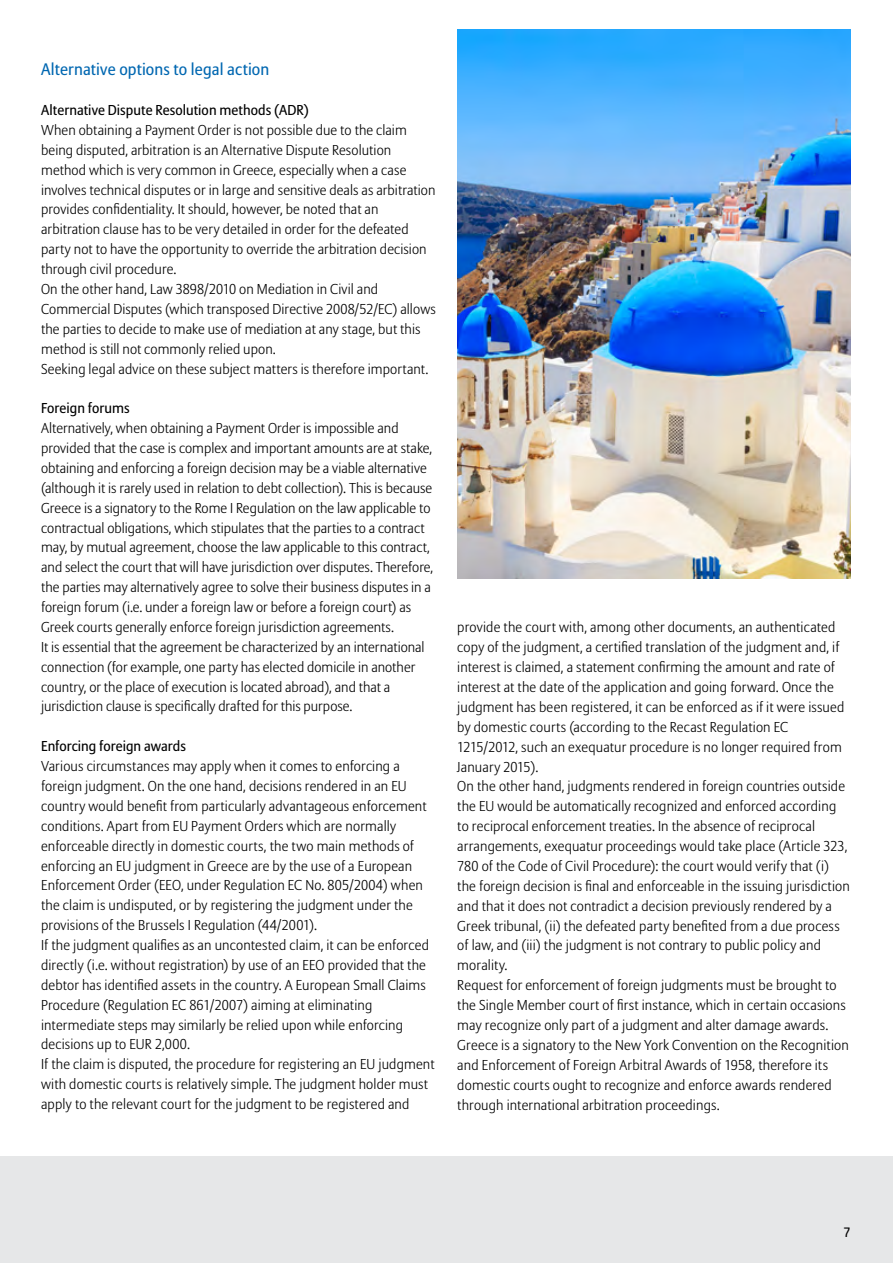
<style>
.page{position:relative;width:893px;height:1263px;background:#fff}
.page>*{position:absolute;margin:0;border:0;box-sizing:border-box;transform-origin:0 0}
.t1{font:16.5px "Allianz Sans";letter-spacing:.01em;color:#0067b1}
.t2{font:300 14.25px/20px "Allianz Sans";letter-spacing:.01em;color:#000}
.t3{font:14.25px "Allianz Sans";letter-spacing:.005em;color:#000}
.t4{font:13.5px "Allianz Sans";color:#000}
</style>
<div class="page">
<div style="left:0;top:1156px;width:893px;height:107px;background:#e6e7e8"></div>
<img style="left:457px;top:30px;width:394px;height:549px">
<p class="t1" style="left:41px;top:60px;width:230px">Alternative options to legal action</p>
<p class="t3" style="left:41px;top:102px;width:269px">Alternative Dispute Resolution methods (ADR)</p>
<p class="t2" style="left:41px;top:121px;width:396px">When obtaining a Payment Order is not possible due to the claim being disputed, arbitration is an Alternative Dispute Resolution method which is very common in Greece, especially when a case involves technical disputes or in large and sensitive deals as arbitration provides confidentiality. It should, however, be noted that an arbitration clause has to be very detailed in order for the defeated party not to have the opportunity to override the arbitration decision through civil procedure.<br>On the other hand, Law 3898/2010 on Mediation in Civil and Commercial Disputes (which transposed Directive 2008/52/EC) allows the parties to decide to make use of mediation at any stage, but this method is still not commonly relied upon.<br>Seeking legal advice on these subject matters is therefore important.</p>
<p class="t3" style="left:41px;top:400px;width:90px">Foreign forums</p>
<p class="t2" style="left:41px;top:419px;width:394px">Alternatively, when obtaining a Payment Order is impossible and provided that the case is complex and important amounts are at stake, obtaining and enforcing a foreign decision may be a viable alternative (although it is rarely used in relation to debt collection). This is because Greece is a signatory to the Rome I Regulation on the law applicable to contractual obligations, which stipulates that the parties to a contract may, by mutual agreement, choose the law applicable to this contract, and select the court that will have jurisdiction over disputes. Therefore, the parties may alternatively agree to solve their business disputes in a foreign forum (i.e. under a foreign law or before a foreign court) as Greek courts generally enforce foreign jurisdiction agreements.<br>It is essential that the agreement be characterized by an international connection (for example, one party has elected domicile in another country, or the place of execution is located abroad), and that a jurisdiction clause is specifically drafted for this purpose.</p>
<p class="t3" style="left:41px;top:738px;width:146px">Enforcing foreign awards</p>
<p class="t2" style="left:41px;top:757px;width:395px">Various circumstances may apply when it comes to enforcing a foreign judgment. On the one hand, decisions rendered in an EU country would benefit from particularly advantageous enforcement conditions. Apart from EU Payment Orders which are normally enforceable directly in domestic courts, the two main methods of enforcing an EU judgment in Greece are by the use of a European Enforcement Order (EEO, under Regulation EC No. 805/2004) when the claim is undisputed, or by registering the judgment under the provisions of the Brussels I Regulation (44/2001).<br>If the judgment qualifies as an uncontested claim, it can be enforced directly (i.e. without registration) by use of an EEO provided that the debtor has identified assets in the country. A European Small Claims Procedure (Regulation EC 861/2007) aiming at eliminating intermediate steps may similarly be relied upon while enforcing decisions up to EUR 2,000.<br>If the claim is disputed, the procedure for registering an EU judgment with domestic courts is relatively simple. The judgment holder must apply to the relevant court for the judgment to be registered and</p>
<p class="t2" style="left:457px;top:618px;width:394px">provide the court with, among other documents, an authenticated copy of the judgment, a certified translation of the judgment and, if interest is claimed, a statement confirming the amount and rate of interest at the date of the application and going forward. Once the judgment has been registered, it can be enforced as if it were issued by domestic courts (according to the Recast Regulation EC 1215/2012, such an exequatur procedure is no longer required from January 2015).<br>On the other hand, judgments rendered in foreign countries outside the EU would be automatically recognized and enforced according to reciprocal enforcement treaties. In the absence of reciprocal arrangements, exequatur proceedings would take place (Article 323, 780 of the Code of Civil Procedure): the court would verify that (i) the foreign decision is final and enforceable in the issuing jurisdiction and that it does not contradict a decision previously rendered by a Greek tribunal, (ii) the defeated party benefited from a due process of law, and (iii) the judgment is not contrary to public policy and morality.<br>Request for enforcement of foreign judgments must be brought to the Single Member court of first instance, which in certain occasions may recognize only part of a judgment and alter damage awards.<br>Greece is a signatory to the New York Convention on the Recognition and Enforcement of Foreign Arbitral Awards of 1958, therefore its domestic courts ought to recognize and enforce awards rendered through international arbitration proceedings.</p>
<p class="t4" style="left:843px;top:1224px;width:9px">7</p>
</div>
